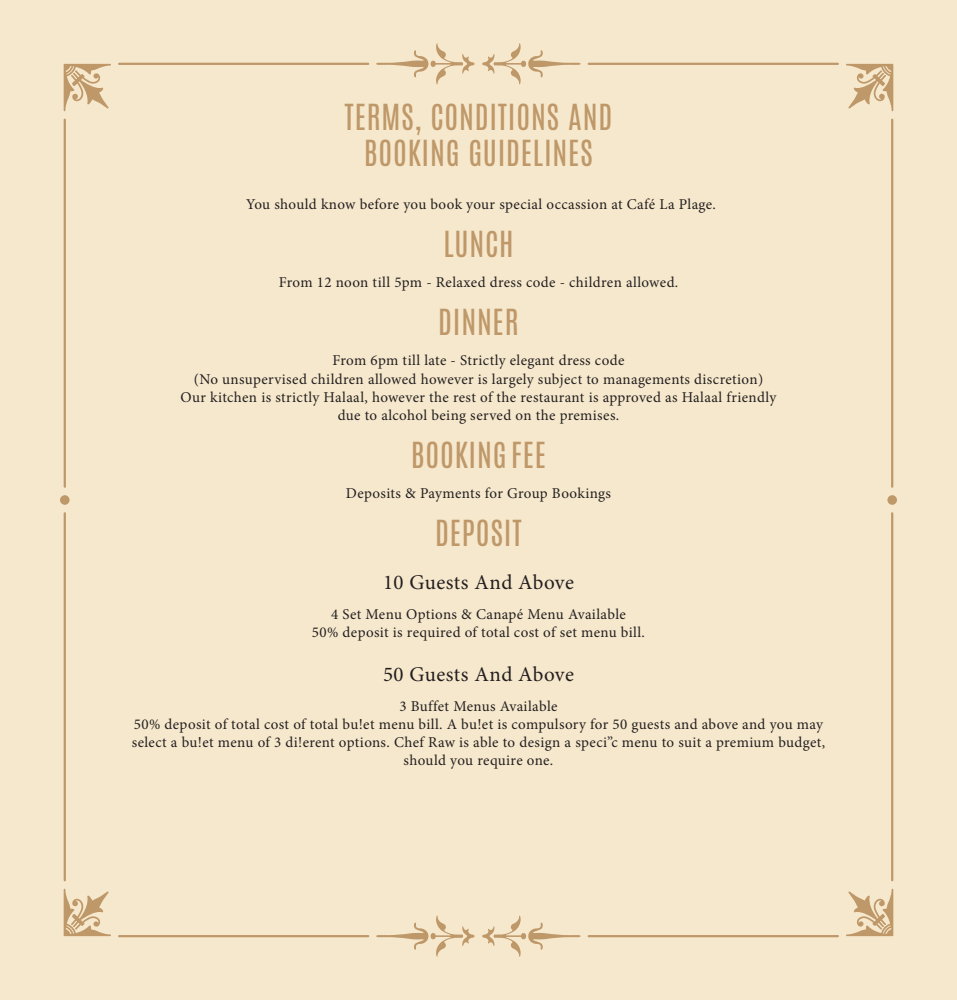
<style>
.page{position:relative;width:957px;height:1000px;background:#fff}
.page>*{position:absolute;margin:0;border:0;box-sizing:border-box;transform-origin:0 0}
.Body_Text{font:30px "Antonio";letter-spacing:.025em;color:#bf986a}
.t1{font:21px "Minion Pro";letter-spacing:.02em;color:#231f20}
.Body_Text-2{font:15px "Minion Pro";letter-spacing:.025em;color:#231f20}
</style>
<div class="page">
<div style="left:0;top:0;width:957px;height:999px;background:#f6e8cc"></div>
<hr style="left:119px;top:63px;width:249px;height:2px;background:#bf986a">
<hr style="left:589px;top:63px;width:249px;height:2px;background:#bf986a">
<svg style="left:482px;top:43px;width:98px;height:42px"></svg>
<svg style="left:376px;top:43px;width:99px;height:42px"></svg>
<svg style="left:64px;top:64px;width:47px;height:47px"></svg>
<hr style="left:64px;top:120px;width:2px;height:366px;background:#bf986a">
<div style="left:60px;top:495px;width:10px;height:9px;background:#bf986a;border-radius:50%"></div>
<svg style="left:64px;top:888px;width:47px;height:47px"></svg>
<hr style="left:64px;top:513px;width:2px;height:367px;background:#bf986a">
<svg style="left:846px;top:888px;width:47px;height:47px"></svg>
<hr style="left:891px;top:513px;width:2px;height:367px;background:#bf986a">
<div style="left:887px;top:495px;width:10px;height:9px;background:#bf986a;border-radius:50%"></div>
<svg style="left:846px;top:64px;width:47px;height:47px"></svg>
<hr style="left:891px;top:120px;width:2px;height:366px;background:#bf986a">
<hr style="left:119px;top:934px;width:249px;height:3px;background:#bf986a">
<hr style="left:589px;top:934px;width:249px;height:3px;background:#bf986a">
<svg style="left:482px;top:915px;width:98px;height:42px"></svg>
<svg style="left:376px;top:915px;width:99px;height:42px"></svg>
<p class="Body_Text" style="left:345px;top:95px;width:269px">TERMS, CONDITIONS AND</p>
<p class="Body_Text" style="left:364px;top:131px;width:231px">BOOKING GUIDELINES</p>
<p class="Body_Text-2" style="left:246px;top:194px;width:471px">You should know before you book your special occassion at Café La Plage.</p>
<p class="Body_Text" style="left:443px;top:222px;width:72px">LUNCH</p>
<p class="Body_Text-2" style="left:279px;top:272px;width:401px">From 12 noon till 5pm - Relaxed dress code - children allowed.</p>
<p class="Body_Text" style="left:438px;top:300px;width:82px">DINNER</p>
<p class="Body_Text-2" style="left:332px;top:350px;width:293px">From 6pm till late - Strictly elegant dress code</p>
<p class="Body_Text-2" style="left:194px;top:368px;width:571px">(No unsupervised children allowed however is largely subject to managements discretion)</p>
<p class="Body_Text-2" style="left:181px;top:386px;width:597px">Our kitchen is strictly Halaal, however the rest of the restaurant is approved as Halaal friendly</p>
<p class="Body_Text-2" style="left:338px;top:404px;width:283px">due to alcohol being served on the premises.</p>
<p class="Body_Text" style="left:411px;top:432px;width:137px">BOOKING FEE</p>
<p class="Body_Text-2" style="left:346px;top:482px;width:267px">Deposits &amp; Payments for Group Bookings</p>
<p class="Body_Text" style="left:435px;top:510px;width:88px">DEPOSIT</p>
<p class="t1" style="left:383px;top:568px;width:192px">10 Guests And Above</p>
<p class="Body_Text-2" style="left:331px;top:604px;width:296px">4 Set Menu Options &amp; Canapé Menu Available</p>
<p class="Body_Text-2" style="left:312px;top:622px;width:334px">50% deposit is required of total cost of set menu bill.</p>
<p class="t1" style="left:383px;top:659px;width:192px">50 Guests And Above</p>
<p class="Body_Text-2" style="left:399px;top:695px;width:160px">3 Buffet Menus Available</p>
<p class="Body_Text-2" style="left:134px;top:713px;width:690px">50% deposit of total cost of total bu!et menu bill. A bu!et is compulsory for 50 guests and above and you may</p>
<p class="Body_Text-2" style="left:132px;top:731px;width:695px">select a bu!et menu of 3 di!erent options. Chef Raw is able to design a speci”c menu to suit a premium budget,</p>
<p class="Body_Text-2" style="left:403px;top:749px;width:151px">should you require one.</p>
</div>
